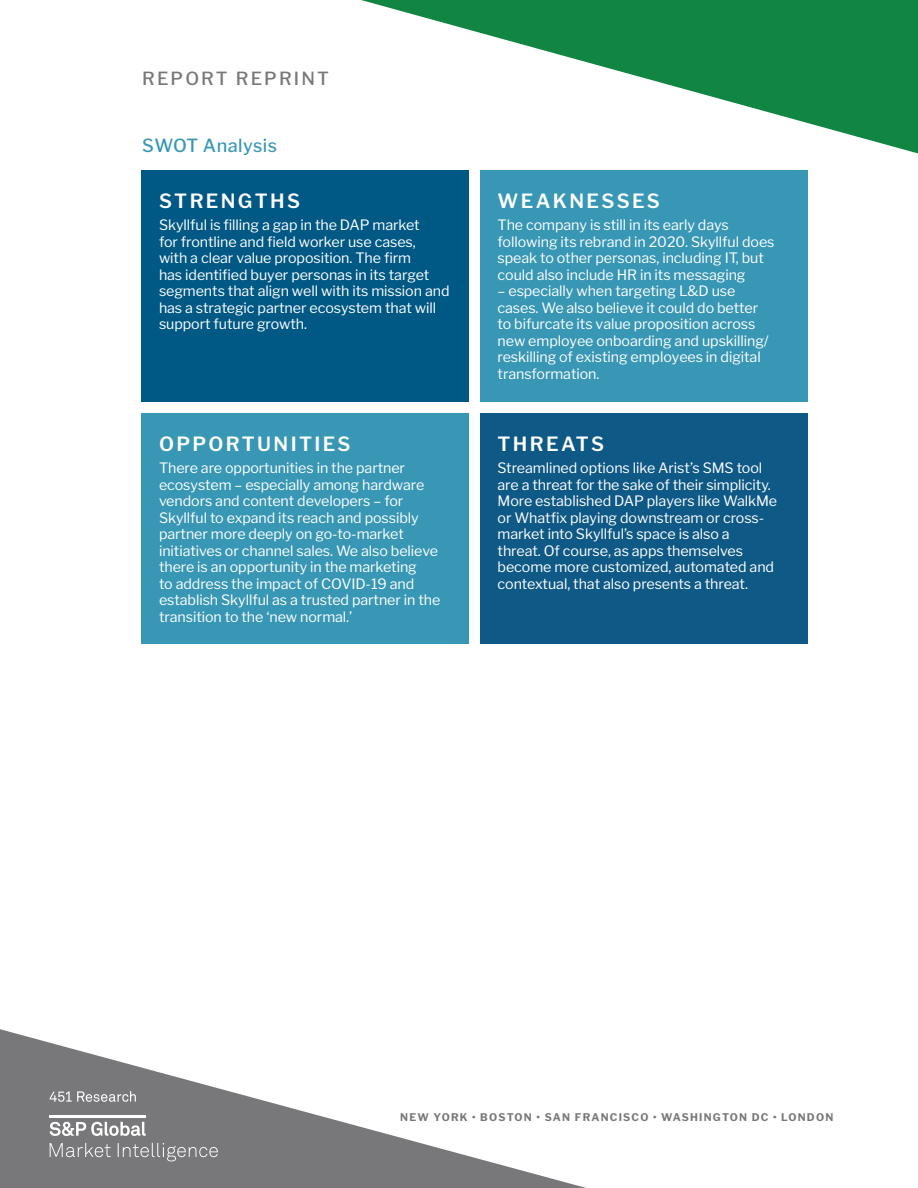
<style>
.page{position:relative;width:918px;height:1188px;background:#fff}
.page>*{position:absolute;margin:0;border:0;box-sizing:border-box;transform-origin:0 0}
.SWOT_Head{font:600 19.5px "Libre Franklin";letter-spacing:.12em;color:#fff}
.t1{font:500 18px "Libre Franklin";letter-spacing:.12em;color:#78787a}
.t2{font:500 18px "Libre Franklin";letter-spacing:.025em;color:#3998b5}
.SWOT_Body{font:14.25px/16.5px "Libre Franklin";letter-spacing:-.005em;color:#fff}
.t3{font:700 10.5px "Libre Franklin";letter-spacing:.115em;color:#78787a}
</style>
<div class="page">
<svg style="left:0;top:1029px;width:586px;height:159px"></svg>
<svg style="left:361px;top:0;width:557px;height:154px"></svg>
<svg style="left:50px;top:1143px;width:168px;height:18px;background:#8c8c8d"></svg>
<svg style="left:50px;top:1121px;width:96px;height:15px"></svg>
<hr style="left:50px;top:1115px;width:96px;height:3px;background:#fff">
<svg style="left:50px;top:1091px;width:86px;height:11px"></svg>
<div style="left:141px;top:171px;width:328px;height:231px;background:#005985"></div>
<div style="left:480px;top:171px;width:327px;height:231px;background:#3897b5"></div>
<div style="left:141px;top:414px;width:328px;height:230px;background:#3897b5"></div>
<div style="left:480px;top:414px;width:327px;height:230px;background:#0f5986"></div>
<p class="t1" style="left:142px;top:68px;width:188px">REPORT REPRINT</p>
<h1 class="t2" style="left:142px;top:135px;width:137px">SWOT Analysis</h1>
<p class="SWOT_Head" style="left:159px;top:189px;width:143px">STRENGTHS</p>
<p class="SWOT_Body" style="left:159px;top:217px;width:292px">Skyllful is filling a gap in the DAP market<br>for frontline and field worker use cases,<br>with a clear value proposition. The firm<br>has identified buyer personas in its target segments that align well with its mission and has a strategic partner ecosystem that will support future growth.</p>
<p class="SWOT_Head" style="left:159px;top:432px;width:193px">OPPORTUNITIES</p>
<p class="SWOT_Body" style="left:159px;top:460px;width:283px">There are opportunities in the partner ecosystem – especially among hardware vendors and content developers – for Skyllful to expand its reach and possibly partner more deeply on go-to-market initiatives or channel sales. We also believe there is an opportunity in the marketing<br>to address the impact of COVID-19 and establish Skyllful as a trusted partner in the transition to the ‘new normal.’</p>
<p class="SWOT_Head" style="left:498px;top:189px;width:164px">WEAKNESSES</p>
<p class="SWOT_Body" style="left:498px;top:217px;width:278px">The company is still in its early days following its rebrand in 2020. Skyllful does speak to other personas, including IT, but could also include HR in its messaging</p>
<p class="SWOT_Body" style="left:498px;top:283px;width:273px">– especially when targeting L&amp;D use cases. We also believe it could do better to bifurcate its value proposition across new employee onboarding and upskilling/ reskilling of existing employees in digital transformation.</p>
<p class="SWOT_Head" style="left:498px;top:432px;width:108px">THREATS</p>
<p class="SWOT_Body" style="left:498px;top:460px;width:281px">Streamlined options like Arist’s SMS tool are a threat for the sake of their simplicity.<br>More established DAP players like WalkMe or Whatfix playing downstream or cross&shy;market into Skyllful’s space is also a<br>threat. Of course, as apps themselves become more customized, automated and contextual, that also presents a threat.</p>
<p class="t3" style="left:400px;top:1111px;width:434px">NEW YORK • BOSTON • SAN FRANCISCO • WASHINGTON DC • LONDON</p>
</div>
